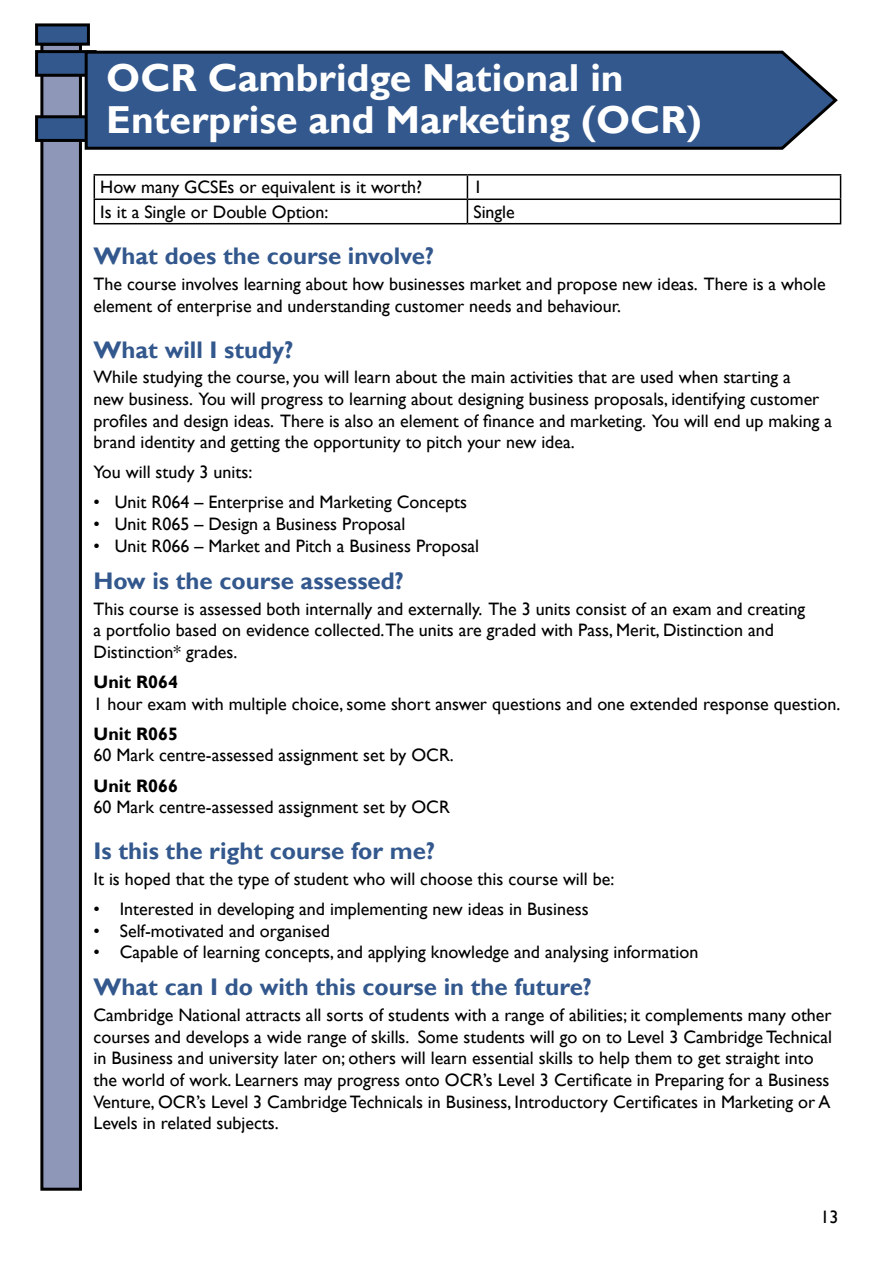
<style>
.page{position:relative;width:893px;height:1263px;background:#fff}
.page>*{position:absolute;margin:0;border:0;box-sizing:border-box;transform-origin:0 0}
.t1{font:700 39px/42px "Gill Sans";color:#fff}
.t2{font:700 24px "Gill Sans";color:#33588d}
.t3{font:18px/21.6px "Gill Sans";color:#000}
.t4{font:700 18px "Gill Sans";color:#000}
</style>
<div class="page">
<div style="left:42px;top:44px;width:38px;height:1145px;background:#8f97b9"></div>
<div style="left:40px;top:43px;width:42px;height:1148px;border:3px solid #000"></div>
<div style="left:37px;top:52px;width:58px;height:23px;background:#33588d"></div>
<div style="left:35px;top:50px;width:62px;height:27px;border:3px solid #000"></div>
<div style="left:37px;top:117px;width:58px;height:23px;background:#33588d"></div>
<div style="left:35px;top:115px;width:62px;height:27px;border:3px solid #000"></div>
<div style="left:37px;top:25px;width:51px;height:19px;background:#33588d"></div>
<div style="left:35px;top:23px;width:55px;height:23px;border:3px solid #000"></div>
<svg style="left:83px;top:50px;width:755px;height:100px;background:#385988"></svg>
<hr style="left:94px;top:174px;width:373px;height:2px;background:#000">
<hr style="left:467px;top:174px;width:374px;height:2px;background:#000">
<hr style="left:94px;top:198px;width:373px;height:2px;background:#000">
<svg style="left:94px;top:176px;width:1px;height:47px"></svg>
<hr style="left:467px;top:198px;width:374px;height:2px;background:#000">
<svg style="left:467px;top:176px;width:1px;height:47px"></svg>
<svg style="left:840px;top:176px;width:1px;height:47px"></svg>
<hr style="left:94px;top:223px;width:373px;height:1px;background:#000">
<hr style="left:467px;top:223px;width:374px;height:1px;background:#000">
<h1 class="t1" style="left:106px;top:58px;width:597px">OCR Cambridge National in<br>Enterprise and Marketing (OCR)</h1>
<p class="t3" style="left:100px;top:177px;width:323px">How many GCSEs or equivalent is it worth?</p>
<p class="t3" style="left:473px;top:177px;width:10px">1</p>
<p class="t3" style="left:100px;top:201px;width:230px">Is it a Single or Double Option:</p>
<p class="t3" style="left:473px;top:201px;width:43px">Single</p>
<h2 class="t2" style="left:94px;top:242px;width:342px">What does the course involve?</h2>
<p class="t3" style="left:94px;top:274px;width:734px">The course involves learning about how businesses market and propose new ideas. There is a whole element of enterprise and understanding customer needs and behaviour.</p>
<h2 class="t2" style="left:94px;top:335px;width:201px">What will I study?</h2>
<p class="t3" style="left:94px;top:367px;width:740px">While studying the course, you will learn about the main activities that are used when starting a<br>new business. You will progress to learning about designing business proposals, identifying customer profiles and design ideas. There is also an element of finance and marketing. You will end up making a brand identity and getting the opportunity to pitch your new idea.</p>
<p class="t3" style="left:94px;top:462px;width:160px">You will study 3 units:</p>
<p class="t3" style="left:94px;top:492px;width:375px">• Unit R064 – Enterprise and Marketing Concepts</p>
<p class="t3" style="left:94px;top:513px;width:313px">• Unit R065 – Design a Business Proposal</p>
<p class="t3" style="left:94px;top:535px;width:387px">• Unit R066 – Market and Pitch a Business Proposal</p>
<h2 class="t2" style="left:94px;top:566px;width:312px">How is the course assessed?</h2>
<p class="t3" style="left:94px;top:598px;width:713px">This course is assessed both internally and externally. The 3 units consist of an exam and creating a portfolio based on evidence collected.The units are graded with Pass, Merit, Distinction and<br>Distinction* grades.</p>
<p class="t4" style="left:94px;top:671px;width:86px">Unit R064</p>
<p class="t3" style="left:94px;top:693px;width:748px">1 hour exam with multiple choice, some short answer questions and one extended response question.</p>
<p class="t4" style="left:94px;top:723px;width:86px">Unit R065</p>
<p class="t3" style="left:94px;top:745px;width:362px">60 Mark centre-assessed assignment set by OCR.</p>
<p class="t4" style="left:94px;top:775px;width:86px">Unit R066</p>
<p class="t3" style="left:94px;top:796px;width:358px">60 Mark centre-assessed assignment set by OCR</p>
<h2 class="t2" style="left:94px;top:836px;width:343px">Is this the right course for me?</h2>
<p class="t3" style="left:94px;top:868px;width:522px">It is hoped that the type of student who will choose this course will be:</p>
<p class="t3" style="left:94px;top:898px;width:497px">• Interested in developing and implementing new ideas in Business</p>
<p class="t3" style="left:94px;top:920px;width:238px">• Self-motivated and organised</p>
<p class="t3" style="left:94px;top:941px;width:606px">• Capable of learning concepts, and applying knowledge and analysing information</p>
<h2 class="t2" style="left:94px;top:973px;width:500px">What can I do with this course in the future?</h2>
<p class="t3" style="left:94px;top:1005px;width:740px">Cambridge National attracts all sorts of students with a range of abilities; it complements many other courses and develops a wide range of skills. Some students will go on to Level 3 Cambridge Technical in Business and university later on; others will learn essential skills to help them to get straight into the world of work. Learners may progress onto OCR’s Level 3 Certificate in Preparing for a Business Venture, OCR’s Level 3 Cambridge Technicals in Business, Introductory Certificates in Marketing or A Levels in related subjects.</p>
<p class="t3" style="left:820px;top:1207px;width:19px">13</p>
</div>
